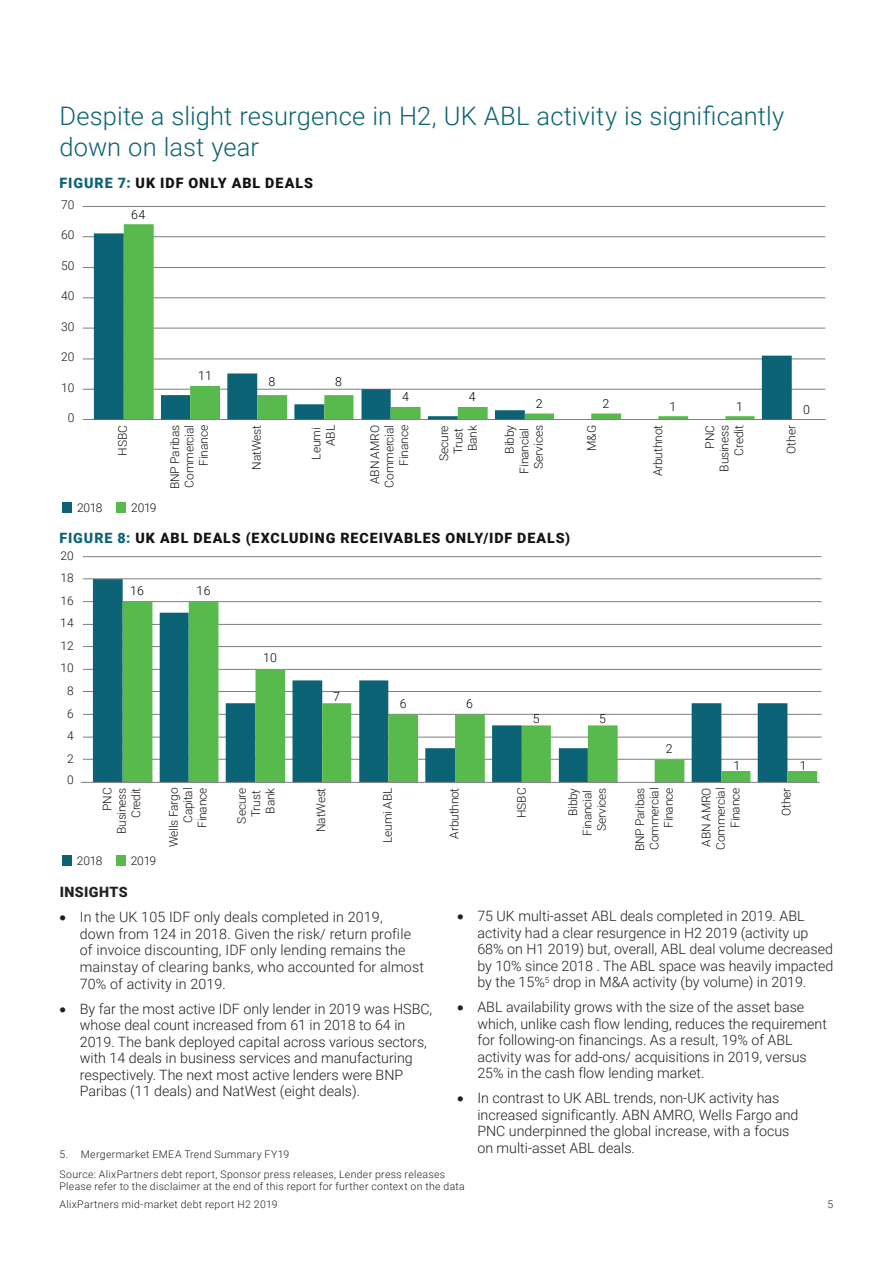
<style>
.page{position:relative;width:893px;height:1263px;background:#fff}
.page>*{position:absolute;margin:0;border:0;box-sizing:border-box;transform-origin:0 0}
.t1{font:300 25.5px/30.6px "Roboto";letter-spacing:.005em;color:#0c6375}
.t2{font:300 14.25px/16.5px "Roboto";color:#231f20}
.t3{font:900 14.25px "Roboto";letter-spacing:.065em;color:#111314}
.t4{font:900 14.25px "Roboto";letter-spacing:.03em;color:#231f20}
.t5{font:300 12.45px "Roboto";color:#000001}
.t6{font:300 12.3px "Roboto";color:#000001}
.t7{font:300 12px/14.4px "Roboto";letter-spacing:-.015em;color:#111314;text-align:right}
.t8{font:300 10.5px "Roboto";letter-spacing:.03em;color:#231f20}
.s1{color:#0c6375}
</style>
<div class="page">
<div style="left:117px;top:502px;width:9px;height:10px;background:#58ba4c"></div>
<div style="left:63px;top:502px;width:9px;height:10px;background:#0c6375"></div>
<hr style="left:83px;top:206px;width:742px;height:1px;background:#7b7e7f">
<hr style="left:83px;top:236px;width:742px;height:1px;background:#7b7e7f">
<hr style="left:83px;top:267px;width:742px;height:1px;background:#7b7e7f">
<hr style="left:83px;top:298px;width:742px;height:1px;background:#7b7e7f">
<hr style="left:83px;top:328px;width:742px;height:1px;background:#7b7e7f">
<hr style="left:83px;top:359px;width:742px;height:1px;background:#7b7e7f">
<hr style="left:83px;top:389px;width:742px;height:1px;background:#7b7e7f">
<hr style="left:83px;top:419px;width:742px;height:1px;background:#7b7e7f">
<svg style="left:94px;top:233px;width:698px;height:186px;fill:#0c6375"></svg>
<svg style="left:124px;top:224px;width:631px;height:195px"></svg>
<div style="left:116px;top:855px;width:9px;height:10px;background:#58ba4c"></div>
<div style="left:63px;top:855px;width:9px;height:10px;background:#0c6375"></div>
<hr style="left:83px;top:556px;width:739px;height:1px;background:#7b7e7f">
<hr style="left:83px;top:579px;width:739px;height:1px;background:#7b7e7f">
<hr style="left:83px;top:601px;width:739px;height:1px;background:#7b7e7f">
<hr style="left:83px;top:624px;width:739px;height:1px;background:#7b7e7f">
<hr style="left:83px;top:646px;width:739px;height:1px;background:#7b7e7f">
<hr style="left:83px;top:669px;width:739px;height:1px;background:#7b7e7f">
<hr style="left:83px;top:691px;width:739px;height:1px;background:#7b7e7f">
<hr style="left:83px;top:714px;width:739px;height:1px;background:#7b7e7f">
<hr style="left:83px;top:737px;width:739px;height:1px;background:#7b7e7f">
<hr style="left:83px;top:759px;width:739px;height:1px;background:#7b7e7f">
<svg style="left:93px;top:579px;width:694px;height:203px"></svg>
<svg style="left:123px;top:601px;width:694px;height:181px"></svg>
<hr style="left:81px;top:782px;width:739px;height:1px;background:#7b7e7f">
<h1 class="t1" style="left:60px;top:100px;width:726px">Despite a slight resurgence in H2, UK ABL activity is significantly down on last year</h1>
<p class="t3" style="left:60px;top:173px;width:255px"><span class="s1">FIGURE 7:</span> UK IDF ONLY ABL DEALS</p>
<p class="t7" style="left:61px;top:197px;width:15px">70</p>
<p class="t7" style="left:61px;top:227px;width:15px">60</p>
<p class="t7" style="left:61px;top:258px;width:15px">50</p>
<p class="t7" style="left:61px;top:288px;width:15px">40</p>
<p class="t7" style="left:61px;top:319px;width:15px">30</p>
<p class="t7" style="left:61px;top:349px;width:15px">20</p>
<p class="t7" style="left:61px;top:380px;width:15px">10</p>
<p class="t7" style="left:68px;top:410px;width:8px">0</p>
<p class="t5" style="left:131px;top:205px;width:16px">64</p>
<p class="t5" style="left:198px;top:367px;width:16px">11</p>
<p class="t5" style="left:268px;top:373px;width:8px">8</p>
<p class="t5" style="left:335px;top:373px;width:8px">8</p>
<p class="t5" style="left:402px;top:388px;width:8px">4</p>
<p class="t5" style="left:469px;top:388px;width:8px">4</p>
<p class="t5" style="left:536px;top:394px;width:8px">2</p>
<p class="t5" style="left:603px;top:394px;width:8px">2</p>
<p class="t5" style="left:669px;top:397px;width:8px">1</p>
<p class="t5" style="left:736px;top:397px;width:8px">1</p>
<p class="t5" style="left:803px;top:400px;width:8px">0</p>
<p class="t7" style="left:115px;top:456px;width:32px;rotate:-90deg">HSBC</p>
<p class="t7" style="left:167px;top:489px;width:66px;rotate:-90deg">BNP Paribas<br>Commercial<br>Finance</p>
<p class="t7" style="left:249px;top:470px;width:46px;rotate:-90deg">NatWest</p>
<p class="t7" style="left:308px;top:460px;width:36px;rotate:-90deg">Leumi<br>ABL</p>
<p class="t7" style="left:367px;top:488px;width:64px;rotate:-90deg">ABN AMRO<br>Commercial<br>Finance</p>
<p class="t7" style="left:436px;top:454px;width:30px;text-align:left;text-indent:-7px;rotate:-90deg">Secure<br>Trust<br>Bank</p>
<p class="t7" style="left:502px;top:474px;width:50px;rotate:-90deg">Bibby<br>Financial<br>Services</p>
<p class="t7" style="left:584px;top:451px;width:27px;rotate:-90deg">M&amp;G</p>
<p class="t7" style="left:650px;top:476px;width:53px;rotate:-90deg">Arbuthnot</p>
<p class="t7" style="left:702px;top:472px;width:48px;rotate:-90deg">PNC<br>Business<br>Credit</p>
<p class="t7" style="left:784px;top:454px;width:30px;rotate:-90deg">Other</p>
<p class="t7" style="left:77px;top:500px;width:27px">2018</p>
<p class="t7" style="left:131px;top:500px;width:27px">2019</p>
<p class="t3" style="left:60px;top:528px;width:512px"><span class="s1">FIGURE 8:</span> UK ABL DEALS (EXCLUDING RECEIVABLES ONLY/IDF DEALS)</p>
<p class="t7" style="left:60px;top:548px;width:15px">20</p>
<p class="t7" style="left:60px;top:570px;width:15px">18</p>
<p class="t7" style="left:60px;top:593px;width:15px">16</p>
<p class="t7" style="left:60px;top:615px;width:15px">14</p>
<p class="t7" style="left:60px;top:638px;width:15px">12</p>
<p class="t7" style="left:60px;top:660px;width:15px">10</p>
<p class="t7" style="left:67px;top:683px;width:8px">8</p>
<p class="t7" style="left:67px;top:706px;width:8px">6</p>
<p class="t7" style="left:67px;top:728px;width:8px">4</p>
<p class="t7" style="left:67px;top:751px;width:8px">2</p>
<p class="t7" style="left:67px;top:772px;width:8px">0</p>
<p class="t6" style="left:130px;top:582px;width:16px">16</p>
<p class="t6" style="left:197px;top:582px;width:16px">16</p>
<p class="t6" style="left:263px;top:649px;width:16px">10</p>
<p class="t6" style="left:333px;top:688px;width:8px">7</p>
<p class="t6" style="left:400px;top:695px;width:8px">6</p>
<p class="t6" style="left:466px;top:695px;width:8px">6</p>
<p class="t6" style="left:533px;top:710px;width:8px">5</p>
<p class="t6" style="left:599px;top:710px;width:8px">5</p>
<p class="t6" style="left:666px;top:740px;width:8px">2</p>
<p class="t6" style="left:733px;top:757px;width:8px">1</p>
<p class="t6" style="left:800px;top:757px;width:8px">1</p>
<p class="t7" style="left:100px;top:834px;width:48px;rotate:-90deg">PNC<br>Business<br>Credit</p>
<p class="t7" style="left:166px;top:847px;width:61px;rotate:-90deg">Wells Fargo<br>Capital<br>Finance</p>
<p class="t7" style="left:313px;top:832px;width:46px;rotate:-90deg">NatWest</p>
<p class="t7" style="left:380px;top:843px;width:56px;rotate:-90deg">Leumi ABL</p>
<p class="t7" style="left:447px;top:839px;width:53px;rotate:-90deg">Arbuthnot</p>
<p class="t7" style="left:514px;top:818px;width:32px;rotate:-90deg">HSBC</p>
<p class="t7" style="left:778px;top:816px;width:30px;rotate:-90deg">Other</p>
<p class="t7" style="left:234px;top:817px;width:30px;text-align:left;text-indent:-7px;rotate:-90deg">Secure<br>Trust<br>Bank</p>
<p class="t7" style="left:565px;top:836px;width:50px;rotate:-90deg">Bibby<br>Financial<br>Services</p>
<p class="t7" style="left:632px;top:851px;width:65px;rotate:-90deg">BNP Paribas<br>Commercial<br>Finance</p>
<p class="t7" style="left:699px;top:850px;width:64px;rotate:-90deg">ABN AMRO<br>Commercial<br>Finance</p>
<p class="t7" style="left:77px;top:853px;width:27px">2018</p>
<p class="t7" style="left:131px;top:853px;width:27px">2019</p>
<p class="t4" style="left:60px;top:882px;width:69px">INSIGHTS</p>
<p class="t2" style="left:80px;top:909px;width:346px;text-indent:-20px">• In the UK 105 IDF only deals completed in 2019,<br>down from 124 in 2018. Given the risk/ return profile of invoice discounting, IDF only lending remains the mainstay of clearing banks, who accounted for almost 70% of activity in 2019.</p>
<p class="t2" style="left:80px;top:1000px;width:354px;text-indent:-20px">• By far the most active IDF only lender in 2019 was HSBC, whose deal count increased from 61 in 2018 to 64 in 2019. The bank deployed capital across various sectors, with 14 deals in business services and manufacturing respectively. The next most active lenders were BNP Paribas (11 deals) and NatWest (eight deals).</p>
<p class="t2" style="left:477px;top:907px;width:358px;text-indent:-20px">• 75 UK multi-asset ABL deals completed in 2019. ABL activity had a clear resurgence in H2 2019 (activity up 68% on H1 2019) but, overall, ABL deal volume decreased by 10% since 2018 . The ABL space was heavily impacted by the 15%<sup>5</sup> drop in M&amp;A activity (by volume) in 2019.</p>
<p class="t2" style="left:477px;top:998px;width:351px;text-indent:-20px">• ABL availability grows with the size of the asset base which, unlike cash flow lending, reduces the requirement for following-on financings. As a result, 19% of ABL activity was for add-ons/ acquisitions in 2019, versus 25% in the cash flow lending market.</p>
<p class="t2" style="left:477px;top:1089px;width:323px;text-indent:-20px">• In contrast to UK ABL trends, non-UK activity has increased significantly. ABN AMRO, Wells Fargo and PNC underpinned the global increase, with a focus on multi-asset ABL deals.</p>
<p class="t8" style="left:60px;top:1179px;width:407px">Please refer to the disclaimer at the end of this report for further context on the data</p>
<p class="t8" style="left:60px;top:1147px;width:231px">5. Mergermarket EMEA Trend Summary FY19</p>
<p class="t8" style="left:60px;top:1166px;width:387px">Source: AlixPartners debt report, Sponsor press releases, Lender press releases</p>
<p class="t8" style="left:60px;top:1197px;width:219px">AlixPartners mid-market debt report H2 2019</p>
<p class="t8" style="left:828px;top:1197px;width:7px">5</p>
</div>
